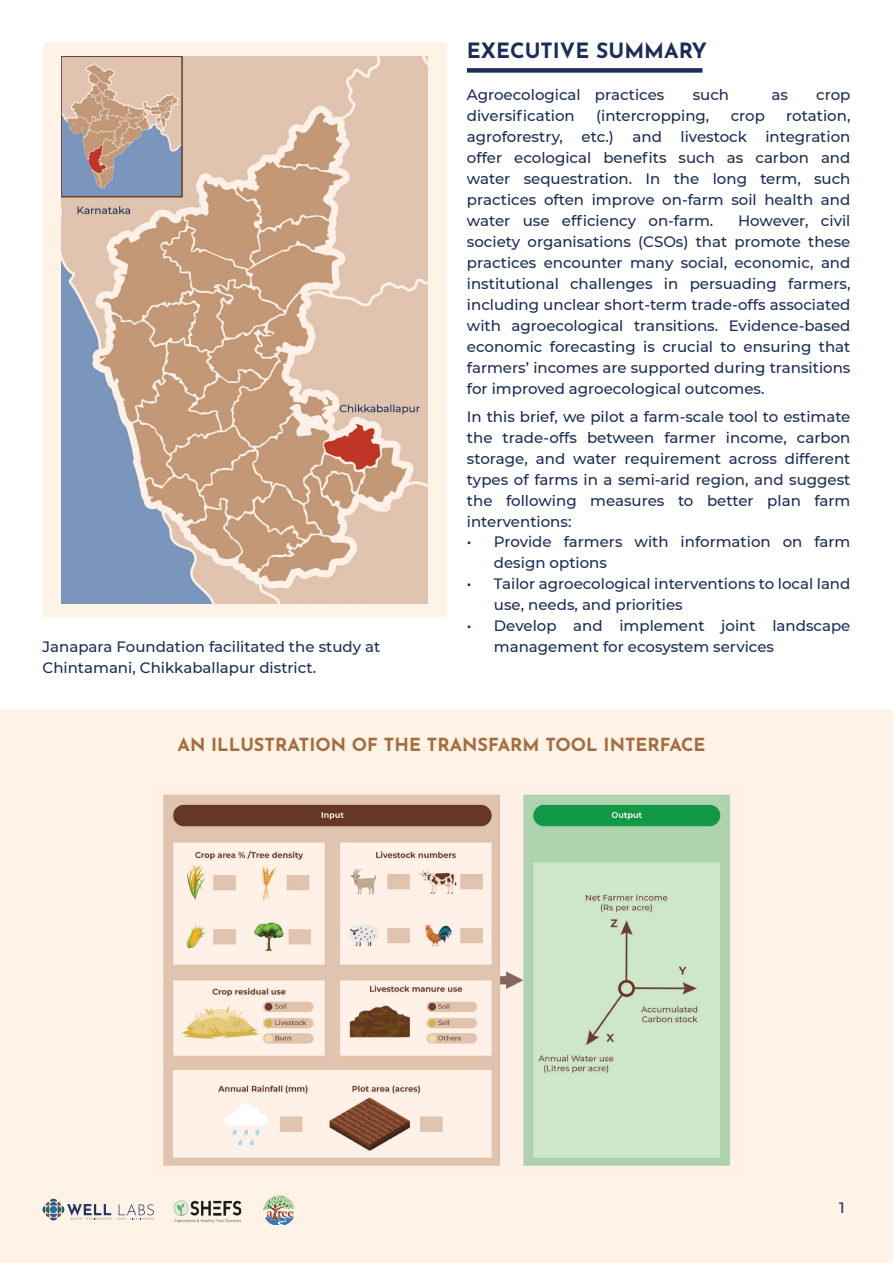
<style>
.page{position:relative;width:893px;height:1263px;background:#fff}
.page>*{position:absolute;margin:0;border:0;box-sizing:border-box;transform-origin:0 0}
.t1{font:700 21px "Josefin Sans";color:#1a2d59}
.t2{font:700 18px "Josefin Sans";color:#a56c3e}
.t3{font:500 15px/21px "Montserrat";color:#1a2d59;text-align:justify}
</style>
<div class="page">
<div style="left:0;top:709px;width:893px;height:554px;background:#fff2e7"></div>
<div style="left:43px;top:43px;width:403px;height:574px;background:#fff2e7"></div>
<img style="left:62px;top:56px;width:365px;height:547px">
<svg style="left:43px;top:1199px;width:111px;height:21px"></svg>
<img style="left:173px;top:1200px;width:69px;height:23px">
<img style="left:263px;top:1195px;width:32px;height:30px">
<img style="left:163px;top:794px;width:568px;height:372px">
<div style="left:467px;top:68px;width:235px;height:5px;background:#1a2d59"></div>
<p class="t3" style="left:43px;top:636px;width:339px">Janapara Foundation facilitated the study at</p>
<p class="t3" style="left:43px;top:657px;width:275px">Chintamani, Chikkaballapur district.</p>
<p class="t1" style="left:467px;top:35px;width:242px">EXECUTIVE SUMMARY</p>
<p class="t3" style="left:467px;top:84px;width:199px">Agroecological practices</p>
<p class="t3" style="left:693px;top:84px;width:38px">such</p>
<p class="t3" style="left:771px;top:84px;width:18px">as</p>
<p class="t3" style="left:816px;top:84px;width:36px">crop</p>
<p class="t3" style="left:467px;top:105px;width:109px">diversification</p>
<p class="t3" style="left:596px;top:105px;width:115px">(intercropping,</p>
<p class="t3" style="left:731px;top:105px;width:36px">crop</p>
<p class="t3" style="left:467px;top:105px;width:385px;text-indent:319px">rotation, agroforestry, etc.) and livestock integration offer ecological benefits such as carbon and water sequestration. In the long term, such practices often improve on-farm soil health and water use efficiency on-farm.</p>
<p class="t3" style="left:467px;top:210px;width:385px;text-indent:271px">However, civil society organisations (CSOs) that promote these practices encounter many social, economic, and institutional challenges in persuading farmers, including unclear short-term trade-offs associated with agroecological transitions. Evidence-based economic forecasting is crucial to ensuring that farmers’ incomes are supported during transitions for improved agroecological outcomes.</p>
<p class="t3" style="left:467px;top:406px;width:385px">In this brief, we pilot a farm-scale tool to estimate the trade-offs between farmer income, carbon storage, and water requirement across different types of farms in a semi-arid region, and suggest the following measures to better plan farm interventions:</p>
<p class="t3" style="left:494px;top:530px;width:358px;text-indent:-27px">• Provide farmers with information on farm design options</p>
<p class="t3" style="left:494px;top:572px;width:358px;text-indent:-27px">• Tailor agroecological interventions to local land use, needs, and priorities</p>
<p class="t3" style="left:494px;top:614px;width:358px;text-indent:-27px">• Develop and implement joint landscape management for ecosystem services</p>
<p class="t2" style="left:178px;top:731px;width:530px">AN ILLUSTRATION OF THE TRANSFARM TOOL INTERFACE</p>
<p class="t3" style="left:839px;top:1197px;width:7px">1</p>
</div>
